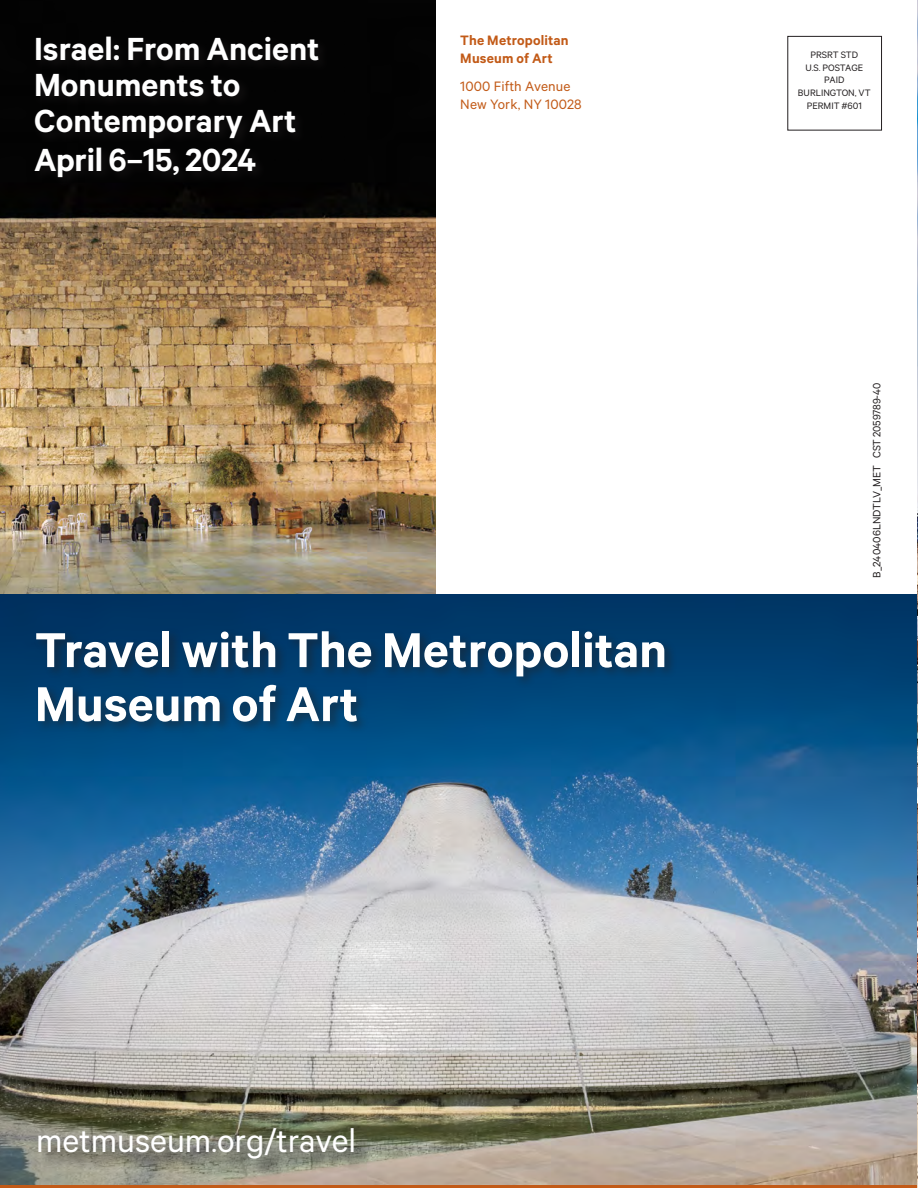
<style>
.page{position:relative;width:918px;height:1188px;background:#fff}
.page>*{position:absolute;margin:0;border:0;box-sizing:border-box;transform-origin:0 0}
.Exterior_Header{font:600 55.2px/54px "The Met Sans";color:#fff}
.Exterior_Subheader{font:36.75px "The Met Sans";color:#fff}
.Exterior_Subheader-2{font:600 36px/36px "The Met Sans";color:#fff}
.Exterior_Header-2{font:600 36px "The Met Sans";letter-spacing:-.01em;color:#fff}
.t1{font:15.3px "The Met Sans";letter-spacing:.01em;color:#c25a17}
.t2{font:600 15.3px/18px "The Met Sans";letter-spacing:.01em;color:#c25a17}
.Exterior_Header-3{font:12px "The Met Sans";color:#231f20}
.t3{font:10.5px "The Met Sans";color:#231f20}
</style>
<div class="page">
<img style="left:0;top:0;width:436px;height:594px">
<img style="left:0;top:594px;width:917px;height:591px">
<div style="left:33px;top:628px;width:645px;height:106px;background:#231f20;opacity:.49"></div>
<div style="left:41px;top:1131px;width:331px;height:46px;background:#231f20;opacity:.75"></div>
<div style="left:32px;top:34px;width:299px;height:156px;background:#040404"></div>
<img style="left:917px;top:0;width:1px;height:1188px">
<div style="left:787px;top:36px;width:95px;height:94px;border:1px solid #231f20"></div>
<p class="Exterior_Subheader-2" style="left:34px;top:30px;width:287px">Israel: From Ancient</p>
<p class="Exterior_Subheader-2" style="left:34px;top:66px;width:264px">Monuments to<br>Contemporary Art</p>
<p class="Exterior_Header-2" style="left:34px;top:138px;width:224px">April 6–15, 2024</p>
<p class="t2" style="left:460px;top:31px;width:110px">The Metropolitan<br>Museum of Art</p>
<p class="t1" style="left:460px;top:77px;width:112px">1000 Fifth Avenue</p>
<p class="t1" style="left:460px;top:95px;width:123px">New York, NY 10028</p>
<p class="Exterior_Header" style="left:35px;top:621px;width:634px">Travel with The Metropolitan<br>Museum of Art</p>
<p class="t3" style="left:810px;top:49px;width:49px">PRSRT STD</p>
<p class="t3" style="left:806px;top:61px;width:59px">U.S. POSTAGE</p>
<p class="t3" style="left:824px;top:74px;width:22px">PAID</p>
<p class="t3" style="left:798px;top:87px;width:74px">BURLINGTON, VT</p>
<p class="t3" style="left:807px;top:99px;width:57px">PERMIT #601</p>
<p class="Exterior_Header-3" style="left:870px;top:578px;width:197px;rotate:-90deg">B_240406LNDTLV_MET CST 2059789-40</p>
<p class="Exterior_Subheader" style="left:36px;top:1119px;width:322px">metmuseum.org/travel</p>
</div>
